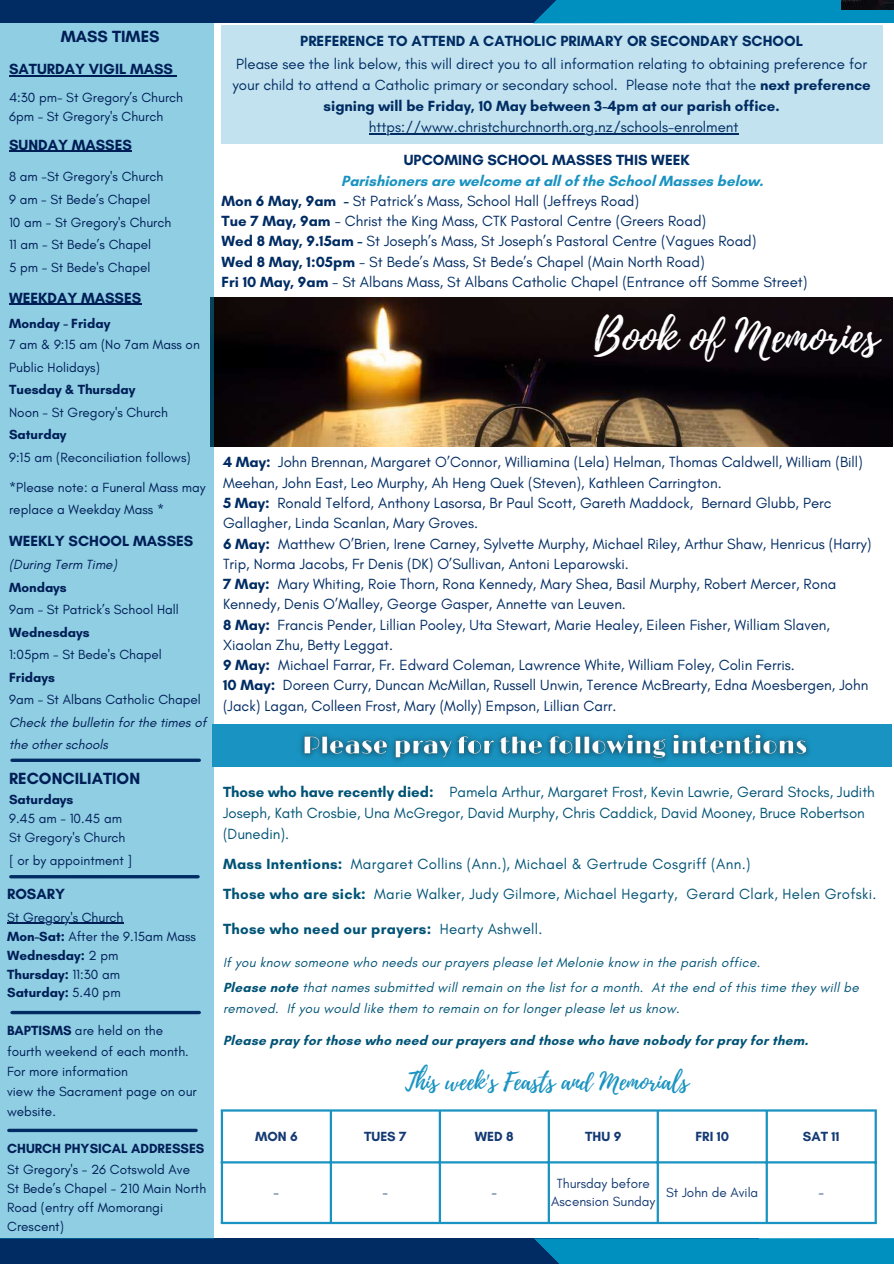
<style>
.page{position:relative;width:894px;height:1264px;background:#fff}
.page>*{position:absolute;margin:0;border:0;box-sizing:border-box;transform-origin:0 0}
.t1{font:44.4px "Playlist Script";color:#fff}
.t2{font:24px "Playlist Script";color:#1993c1}
.t3{font:700 16.5px "Glacial Indifference";color:#001e56}
.t4{font:15px/20.2px "Glacial Indifference";color:#002c63}
.t5{font:15px/21px "Glacial Indifference";color:#005376}
.t6{font:15px/29.8px "Glacial Indifference";letter-spacing:.02em;color:#005376}
.t7{font:700 15px "Glacial Indifference";color:#002c63}
.t8{font:700 15px "Glacial Indifference";color:#001e56}
.t9{font:700 15px "Glacial Indifference";letter-spacing:.02em;color:#005376}
.t10{font:13.5px/18.9px "Glacial Indifference";color:#001e56}
.t11{font:italic 13.5px/25.2px "Glacial Indifference";letter-spacing:.02em;color:#005376}
.t12{font:700 13.5px "Glacial Indifference";color:#001e56}
.t13{font:700 13.5px "Glacial Indifference";letter-spacing:.02em;color:#005376}
.t14{font:italic 13.5px/22.5px "Glacial Indifference";color:#001e56}
.t15{font:13.5px/18px "Glacial Indifference";color:#143a74;text-align:center}
.t16{font:700 13.5px "Glacial Indifference";color:#143a74}
.s1{font-weight:700}
.s2{font-weight:700;color:#1993c1}
.s3{font-weight:400}
.s4{font-weight:700;font-style:normal}
</style>
<div class="page">
<div style="left:0;top:1238px;width:758px;height:25px;background:#002c63"></div>
<svg style="left:534px;top:1238px;width:359px;height:25px;background:#008cbc"></svg>
<img style="left:214px;top:298px;width:677px;height:148px">
<div style="left:0;top:23px;width:214px;height:1215px;background:#8fcee3"></div>
<hr style="left:11px;top:875px;width:187px;height:3px;background:#002c63">
<svg style="left:9px;top:1128px;width:187px;height:4px"></svg>
<svg style="left:12px;top:758px;width:187px;height:4px"></svg>
<svg style="left:12px;top:1010px;width:187px;height:4px"></svg>
<div style="left:0;top:0;width:725px;height:23px;background:#002c63"></div>
<div style="left:534px;top:0;width:359px;height:23px;background:#0090c0"></div>
<div style="left:212px;top:724px;width:679px;height:43px;background:#1993c1"></div>
<img style="left:841px;top:0;width:52px;height:9px">
<div style="left:221px;top:25px;width:661px;height:119px;background:#c1e2ee"></div>
<hr style="left:9px;top:75px;width:164px;height:1px;background:#001e56">
<hr style="left:9px;top:150px;width:123px;height:2px;background:#001e56">
<hr style="left:9px;top:303px;width:132px;height:2px;background:#001e56">
<hr style="left:7px;top:922px;width:116px;height:2px;background:#001e56">
<img style="left:300px;top:732px;width:509px;height:29px">
<hr style="left:369px;top:133px;width:369px;height:1px;background:#002c63">
<hr style="left:221px;top:1111px;width:2px;height:110px;background:#1993c1">
<hr style="left:329px;top:1111px;width:3px;height:110px;background:#1993c1">
<hr style="left:438px;top:1111px;width:3px;height:110px;background:#1993c1">
<hr style="left:547px;top:1111px;width:3px;height:110px;background:#1993c1">
<hr style="left:656px;top:1111px;width:2px;height:110px;background:#1993c1">
<hr style="left:765px;top:1111px;width:2px;height:110px;background:#1993c1">
<hr style="left:874px;top:1111px;width:2px;height:110px;background:#1993c1">
<hr style="left:221px;top:1109px;width:655px;height:2px;background:#1993c1">
<hr style="left:221px;top:1161px;width:655px;height:2px;background:#1993c1">
<hr style="left:221px;top:1221px;width:655px;height:3px;background:#1993c1">
<p class="t3" style="left:61px;top:27px;width:100px">MASS TIMES</p>
<p class="t8" style="left:9px;top:60px;width:165px">SATURDAY VIGIL MASS</p>
<p class="t10" style="left:9px;top:88px;width:175px">4:30 pm- St Gregory’s Church<br>6pm - St Gregory's Church</p>
<p class="t8" style="left:9px;top:135px;width:124px">SUNDAY MASSES</p>
<p class="t10" style="left:9px;top:165px;width:164px;line-height:22.6px">8 am -St Gregory's Church<br>9 am - St Bede’s Chapel<br>10 am - St Gregory's Church<br>11 am - St Bede’s Chapel<br>5 pm - St Bede's Chapel</p>
<p class="t8" style="left:9px;top:288px;width:134px">WEEKDAY MASSES</p>
<p class="t12" style="left:9px;top:315px;width:103px">Monday - Friday</p>
<p class="t10" style="left:9px;top:333px;width:192px;line-height:22.5px">7 am &amp; 9:15 am (No 7am Mass on<br>Public Holidays)</p>
<p class="t12" style="left:9px;top:381px;width:128px">Tuesday &amp; Thursday</p>
<p class="t10" style="left:9px;top:402px;width:160px">Noon - St Gregory's Church</p>
<p class="t12" style="left:9px;top:426px;width:59px">Saturday</p>
<p class="t10" style="left:9px;top:447px;width:183px">9:15 am (Reconciliation follows)</p>
<p class="t10" style="left:9px;top:476px;width:198px;line-height:22.5px">*Please note: a Funeral Mass may replace a Weekday Mass *</p>
<p class="t8" style="left:9px;top:532px;width:186px">WEEKLY SCHOOL MASSES</p>
<p class="t14" style="left:9px;top:553px;width:109px">(During Term Time)</p>
<p class="t12" style="left:9px;top:579px;width:59px">Mondays</p>
<p class="t10" style="left:9px;top:600px;width:171px">9am - St Patrick’s School Hall</p>
<p class="t12" style="left:9px;top:624px;width:82px">Wednesdays</p>
<p class="t10" style="left:9px;top:645px;width:154px">1:05pm - St Bede's Chapel</p>
<p class="t12" style="left:9px;top:669px;width:47px">Fridays</p>
<p class="t10" style="left:9px;top:690px;width:193px">9am - St Albans Catholic Chapel</p>
<p class="t14" style="left:9px;top:711px;width:199px">Check the bulletin for the times of the other schools</p>
<p class="t3" style="left:9px;top:768px;width:132px">RECONCILIATION</p>
<p class="t12" style="left:9px;top:791px;width:66px">Saturdays</p>
<p class="t10" style="left:9px;top:808px;width:118px">9.45 am - 10.45 am<br>St Gregory's Church</p>
<p class="t10" style="left:9px;top:850px;width:125px">[ or by appointment ]</p>
<p class="t8" style="left:7px;top:884px;width:59px">ROSARY</p>
<p class="t10" style="left:7px;top:907px;width:190px">St Gregory's Church<br><span class="s1">Mon-Sat:</span> After the 9.15am Mass<br><span class="s1">Wednesday:</span> 2 pm<br><span class="s1">Thursday:</span> 11:30 am<br><span class="s1">Saturday:</span> 5.40 pm</p>
<p class="t10" style="left:7px;top:1020px;width:191px;line-height:20.2px"><span class="s1">BAPTISMS</span> are held on the fourth weekend of each month.<br>For more information<br>view the Sacrament page on our website.</p>
<p class="t12" style="left:7px;top:1140px;width:199px">CHURCH PHYSICAL ADDRESSES</p>
<p class="t10" style="left:7px;top:1160px;width:200px">St Gregory's - 26 Cotswold Ave<br>St Bede’s Chapel - 210 Main North<br>Road (entry off Momorangi<br>Crescent)</p>
<p class="t7" style="left:300px;top:32px;width:504px">PREFERENCE TO ATTEND A CATHOLIC PRIMARY OR SECONDARY SCHOOL</p>
<p class="t4" style="left:232px;top:54px;width:639px;line-height:20.9px;text-align:center">Please see the link below, this will direct you to all information relating to obtaining preference for your child to attend a Catholic primary or secondary school. Please note that the <span class="s1">next preference signing will be Friday, 10 May between 3-4pm at our parish office.</span></p>
<p class="t4" style="left:369px;top:116px;width:371px">https://www.christchurchnorth.org.nz/schools-enrolment</p>
<p class="t7" style="left:404px;top:150px;width:287px">UPCOMING SCHOOL MASSES THIS WEEK</p>
<p class="t4" style="left:221px;top:171px;width:587px;text-indent:120px"><span class="s2">Parishioners are welcome at all of the School Masses below.<br></span><span class="s1">Mon 6 May, 9am -</span> St Patrick’s Mass, School Hall (Jeffreys Road)<br><span class="s1">Tue 7 May, 9am</span> - Christ the King Mass, CTK Pastoral Centre (Greers Road)<br><span class="s1">Wed 8 May, 9.15am -</span> St Joseph’s Mass, St Joseph’s Pastoral Centre (Vagues Road)<br><span class="s1">Wed 8 May, 1:05pm</span> - St Bede’s Mass, St Bede’s Chapel (Main North Road)<br><span class="s1">Fri 10 May, 9am</span> - St Albans Mass, St Albans Catholic Chapel (Entrance off Somme Street)</p>
<h1 class="t1" style="left:593px;top:305px;width:286px">Book of Memories</h1>
<p class="t4" style="left:223px;top:452px;width:649px"><span class="s1">4 May:</span> John Brennan, Margaret O’Connor, Williamina (Lela) Helman, Thomas Caldwell, William (Bill)<br>Meehan, John East, Leo Murphy, Ah Heng Quek (Steven), Kathleen Carrington.<br><span class="s1">5 May:</span> Ronald Telford, Anthony Lasorsa, Br Paul Scott, Gareth Maddock, Bernard Glubb, Perc Gallagher, Linda Scanlan, Mary Groves.<br><span class="s1">6 May:</span> Matthew O’Brien, Irene Carney, Sylvette Murphy, Michael Riley, Arthur Shaw, Henricus (Harry)<br>Trip, Norma Jacobs, Fr Denis (DK) O’Sullivan, Antoni Leparowski.<br><span class="s1">7 May:</span> Mary Whiting, Roie Thorn, Rona Kennedy, Mary Shea, Basil Murphy, Robert Mercer, Rona Kennedy, Denis O’Malley, George Gasper, Annette van Leuven.<br><span class="s1">8 May:</span> Francis Pender, Lillian Pooley, Uta Stewart, Marie Healey, Eileen Fisher, William Slaven, Xiaolan Zhu, Betty Leggat.<br><span class="s1">9 May:</span> Michael Farrar, Fr. Edward Coleman, Lawrence White, William Foley, Colin Ferris.<br><span class="s1">10 May:</span> Doreen Curry, Duncan McMillan, Russell Unwin, Terence McBrearty, Edna Moesbergen, John (Jack) Lagan, Colleen Frost, Mary (Molly) Empson, Lillian Carr.</p>
<p class="t5" style="left:223px;top:781px;width:653px"><span class="s1">Those who have recently died:</span> Pamela Arthur, Margaret Frost, Kevin Lawrie, Gerard Stocks, Judith<br>Joseph, Kath Crosbie, Una McGregor, David Murphy, Chris Caddick, David Mooney, Bruce Robertson (Dunedin).</p>
<p class="t6" style="left:223px;top:849px;width:655px"><span class="s1">Mass Intentions:</span> Margaret Collins (Ann.), Michael &amp; Gertrude Cosgriff (Ann.)<br><span class="s1">Those who are sick:</span> Marie Walker, Judy Gilmore, Michael Hegarty, Gerard Clark, Helen Grofski.</p>
<p class="t9" style="left:223px;top:919px;width:321px">Those who need our prayers: <span class="s3">Hearty Ashwell.</span></p>
<p class="t11" style="left:223px;top:949px;width:637px">If you know someone who needs our prayers please let Melonie know in the parish office.<br><span class="s4">Please note</span> that names submitted will remain on the list for a month. At the end of this time they will be</p>
<p class="t11" style="left:223px;top:995px;width:458px">removed. If you would like them to remain on for longer please let us know.</p>
<p class="t13" style="left:223px;top:1032px;width:586px">Please pray for those who need our prayers and those who have nobody for pray for them.</p>
<h2 class="t2" style="left:405px;top:1064px;width:285px">This week's Feasts and Memorials</h2>
<p class="t16" style="left:255px;top:1127px;width:44px">MON 6</p>
<p class="t16" style="left:364px;top:1127px;width:44px">TUES 7</p>
<p class="t16" style="left:475px;top:1127px;width:40px">WED 8</p>
<p class="t16" style="left:585px;top:1127px;width:38px">THU 9</p>
<p class="t16" style="left:695px;top:1127px;width:35px">FRI 10</p>
<p class="t16" style="left:802px;top:1127px;width:38px">SAT 11</p>
<p class="t15" style="left:273px;top:1183px;width:7px">-</p>
<p class="t15" style="left:382px;top:1183px;width:7px">-</p>
<p class="t15" style="left:491px;top:1183px;width:7px">-</p>
<p class="t15" style="left:551px;top:1174px;width:106px">Thursday before<br>Ascension Sunday</p>
<p class="t15" style="left:666px;top:1183px;width:94px">St John de Avila</p>
<p class="t15" style="left:818px;top:1183px;width:7px">-</p>
</div>
